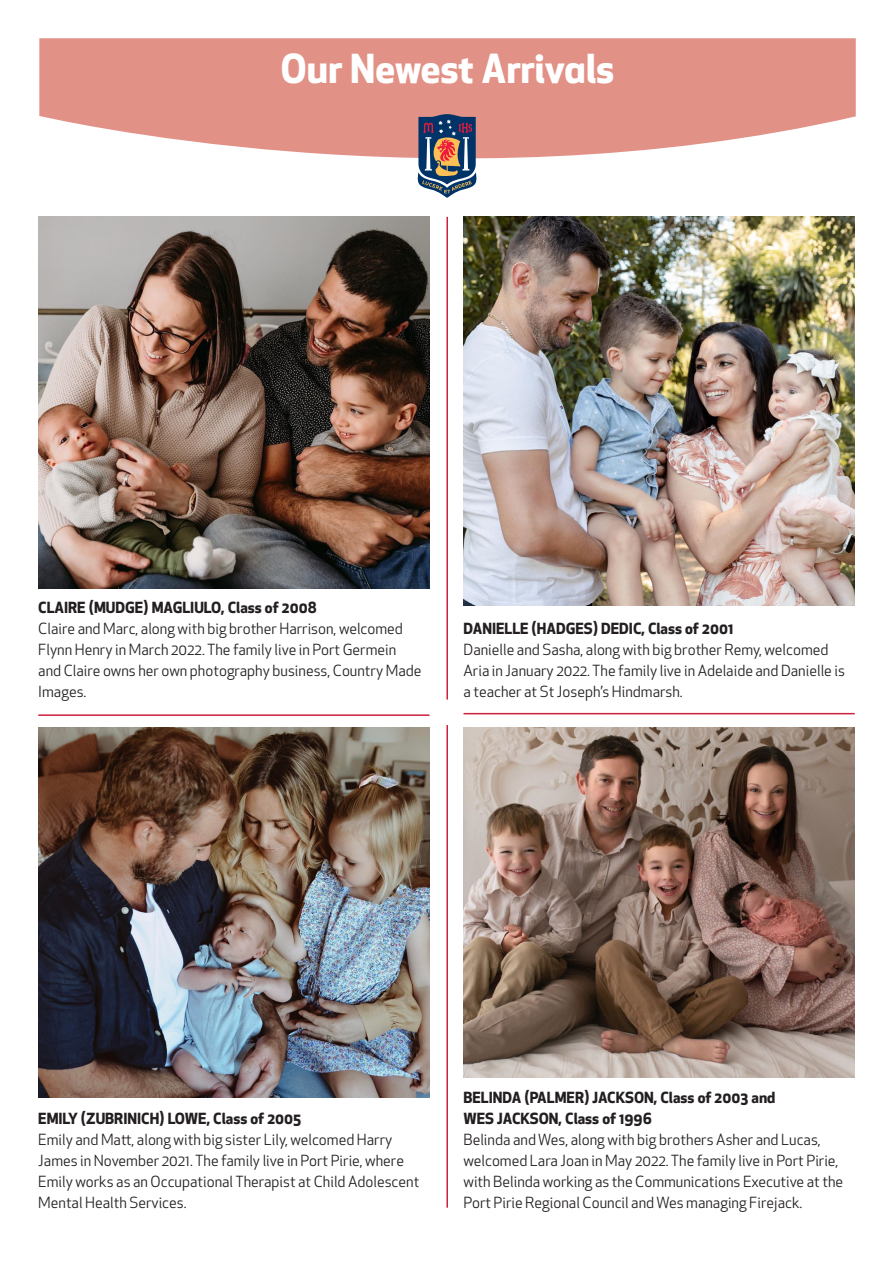
<style>
.page{position:relative;width:893px;height:1263px;background:#fff}
.page>*{position:absolute;margin:0;border:0;box-sizing:border-box;transform-origin:0 0}
.t1{font:700 39px "Apex New";letter-spacing:-.005em;color:#fff}
.t2{font:15px/21px "Apex New";color:#231f20}
.t3{font:700 15px/21px "Apex New";color:#231f20}
</style>
<div class="page">
<img style="left:38px;top:217px;width:391px;height:371px">
<svg style="left:39px;top:38px;width:817px;height:121px;background:#e59e95"></svg>
<svg style="left:416px;top:114px;width:62px;height:84px"></svg>
<img style="left:463px;top:217px;width:392px;height:388px">
<img style="left:38px;top:727px;width:391px;height:370px">
<img style="left:463px;top:727px;width:392px;height:350px">
<hr style="left:463px;top:713px;width:392px;height:1px;background:#ce1f3c">
<hr style="left:446px;top:217px;width:2px;height:482px;background:#ce1f3c">
<hr style="left:446px;top:725px;width:2px;height:483px;background:#ce1f3c">
<hr style="left:38px;top:714px;width:391px;height:2px;background:#ce1f3c">
<h1 class="t1" style="left:280px;top:41px;width:336px">Our Newest Arrivals</h1>
<p class="t3" style="left:38px;top:597px;width:280px">CLAIRE (MUDGE) MAGLIULO, Class of 2008</p>
<p class="t2" style="left:38px;top:618px;width:385px">Claire and Marc, along with big brother Harrison, welcomed Flynn Henry in March 2022. The family live in Port Germein and Claire owns her own photography business, Country Made Images.</p>
<p class="t3" style="left:463px;top:618px;width:271px">DANIELLE (HADGES) DEDIC, Class of 2001</p>
<p class="t2" style="left:463px;top:639px;width:383px">Danielle and Sasha, along with big brother Remy, welcomed<br>Aria in January 2022. The family live in Adelaide and Danielle is a teacher at St Joseph’s Hindmarsh.</p>
<p class="t3" style="left:38px;top:1107px;width:265px">EMILY (ZUBRINICH) LOWE, Class of 2005</p>
<p class="t2" style="left:38px;top:1129px;width:383px">Emily and Matt, along with big sister Lily, welcomed Harry James in November 2021. The family live in Port Pirie, where Emily works as an Occupational Therapist at Child Adolescent Mental Health Services.</p>
<p class="t3" style="left:463px;top:1086px;width:313px">BELINDA (PALMER) JACKSON, Class of 2003 and<br>WES JACKSON, Class of 1996</p>
<p class="t2" style="left:463px;top:1129px;width:381px">Belinda and Wes, along with big brothers Asher and Lucas, welcomed Lara Joan in May 2022. The family live in Port Pirie, with Belinda working as the Communications Executive at the Port Pirie Regional Council and Wes managing Firejack.</p>
</div>
